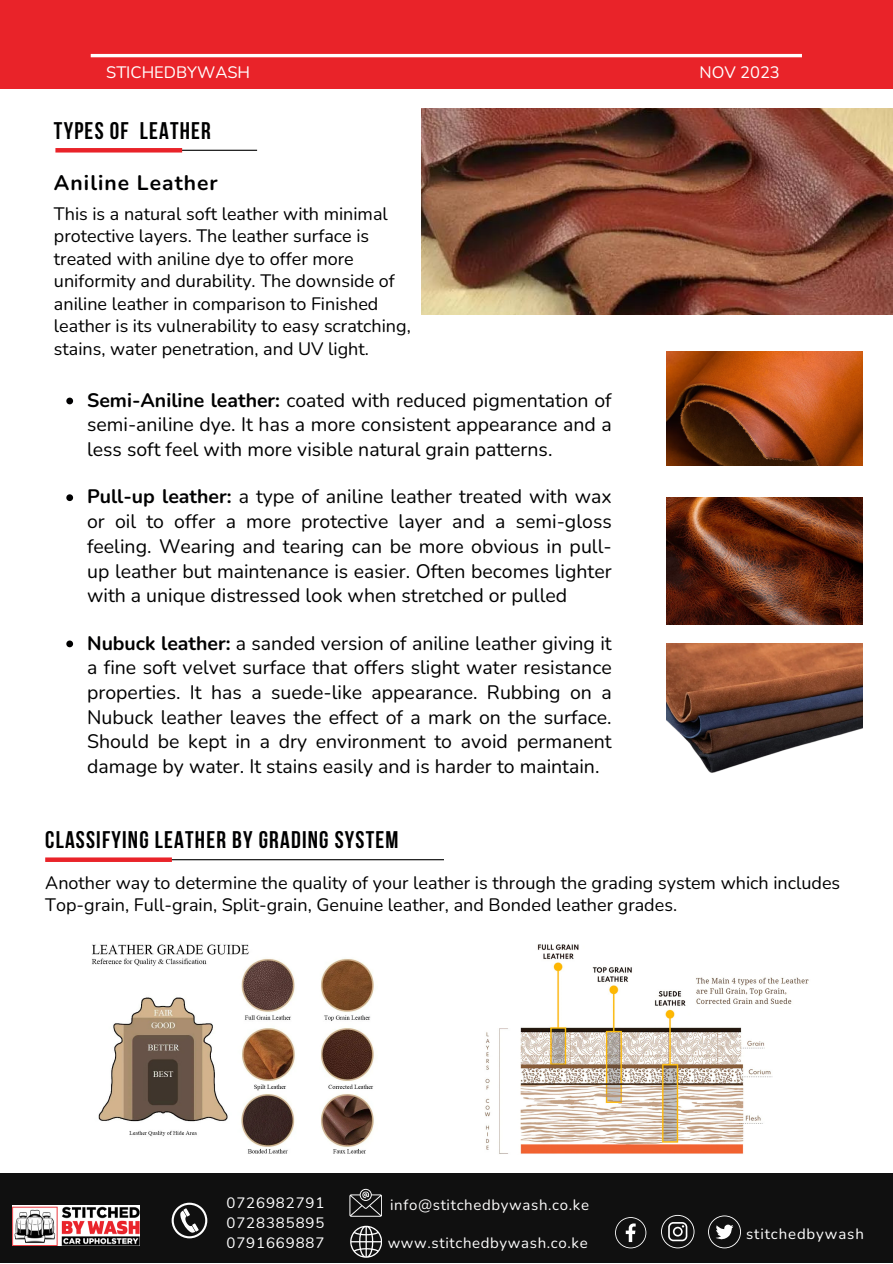
<style>
.page{position:relative;width:893px;height:1264px;background:#fff}
.page>*{position:absolute;margin:0;border:0;box-sizing:border-box;transform-origin:0 0}
.t1{font:700 24px "Bebas Neue";letter-spacing:.05em;color:#000001}
.t2{font:700 21px "Nunito";letter-spacing:.05em;color:#000001}
.t3{font:19.5px/24.8px "Nunito";color:#000001;text-align:justify}
.t4{font:18px/22.5px "Nunito";color:#000001}
.t5{font:16.5px "Nunito";color:#fff}
.t6{font:15px "Nunito";letter-spacing:.045em;color:#fefdfd}
.t7{font:15px "Nunito";letter-spacing:.06em;color:#fff}
.s1{font-weight:700}
</style>
<div class="page">
<img style="left:421px;top:108px;width:471px;height:207px">
<img style="left:484px;top:944px;width:325px;height:210px">
<div style="left:0;top:1173px;width:892px;height:89px;background:#101010"></div>
<svg style="left:172px;top:1202px;width:35px;height:36px"></svg>
<svg style="left:349px;top:1188px;width:33px;height:28px"></svg>
<img style="left:13px;top:1205px;width:127px;height:40px">
<svg style="left:615px;top:1217px;width:31px;height:31px"></svg>
<svg style="left:661px;top:1214px;width:33px;height:34px"></svg>
<svg style="left:708px;top:1215px;width:32px;height:32px"></svg>
<svg style="left:350px;top:1225px;width:31px;height:32px"></svg>
<hr style="left:176px;top:150px;width:81px;height:1px;background:#000">
<hr style="left:55px;top:148px;width:127px;height:4px;background:#e92329">
<img style="left:666px;top:643px;width:196px;height:130px">
<hr style="left:166px;top:859px;width:278px;height:1px;background:#000">
<div style="left:45px;top:857px;width:127px;height:5px;background:#e92329"></div>
<img style="left:666px;top:497px;width:196px;height:127px">
<img style="left:92px;top:944px;width:282px;height:210px">
<img style="left:666px;top:352px;width:196px;height:113px">
<svg style="left:66px;top:397px;width:7px;height:7px"></svg>
<svg style="left:66px;top:494px;width:7px;height:7px"></svg>
<svg style="left:66px;top:640px;width:7px;height:7px"></svg>
<div style="left:0;top:0;width:892px;height:89px;background:#e92329"></div>
<hr style="left:91px;top:54px;width:710px;height:3px;background:#fff">
<p class="t5" style="left:106px;top:61px;width:145px">STICHEDBYWASH</p>
<p class="t5" style="left:699px;top:61px;width:82px">NOV 2023</p>
<p class="t1" style="left:54px;top:121px;width:158px">TYPES OF LEATHER</p>
<p class="t2" style="left:54px;top:168px;width:165px">Aniline Leather</p>
<p class="t4" style="left:54px;top:202px;width:358px">This is a natural soft leather with minimal protective layers. The leather surface is treated with aniline dye to offer more uniformity and durability. The downside of aniline leather in comparison to Finished leather is its vulnerability to easy scratching, stains, water penetration, and UV light.</p>
<p class="t3" style="left:87px;top:388px;width:526px"><span class="s1">Semi-Aniline leather:</span> coated with reduced pigmentation of semi-aniline dye. It has a more consistent appearance and a less soft feel with more visible natural grain patterns.</p>
<p class="t3" style="left:87px;top:484px;width:526px"><span class="s1">Pull-up leather:</span> a type of aniline leather treated with wax or oil to offer a more protective layer and a semi-gloss feeling. Wearing and tearing can be more obvious in pull&shy;up leather but maintenance is easier. Often becomes lighter with a unique distressed look when stretched or pulled</p>
<p class="t3" style="left:87px;top:630px;width:526px"><span class="s1">Nubuck leather:</span> a sanded version of aniline leather giving it a fine soft velvet surface that offers slight water resistance properties. It has a suede-like appearance. Rubbing on a Nubuck leather leaves the effect of a mark on the surface.<br>Should be kept in a dry environment to avoid permanent damage by water. It stains easily and is harder to maintain.</p>
<p class="t1" style="left:45px;top:830px;width:355px">CLASSIFYING LEATHER BY GRADING SYSTEM</p>
<p class="t4" style="left:45px;top:871px;width:796px">Another way to determine the quality of your leather is through the grading system which includes<br>Top-grain, Full-grain, Split-grain, Genuine leather, and Bonded leather grades.</p>
<p class="t7" style="left:226px;top:1192px;width:99px">0726982791</p>
<p class="t7" style="left:226px;top:1212px;width:99px">0728385895</p>
<p class="t7" style="left:226px;top:1233px;width:99px">0791669887</p>
<p class="t6" style="left:390px;top:1194px;width:200px">info@stitchedbywash.co.ke</p>
<p class="t6" style="left:387px;top:1232px;width:201px">www.stitchedbywash.co.ke</p>
<p class="t7" style="left:746px;top:1223px;width:119px">stitchedbywash</p>
</div>
